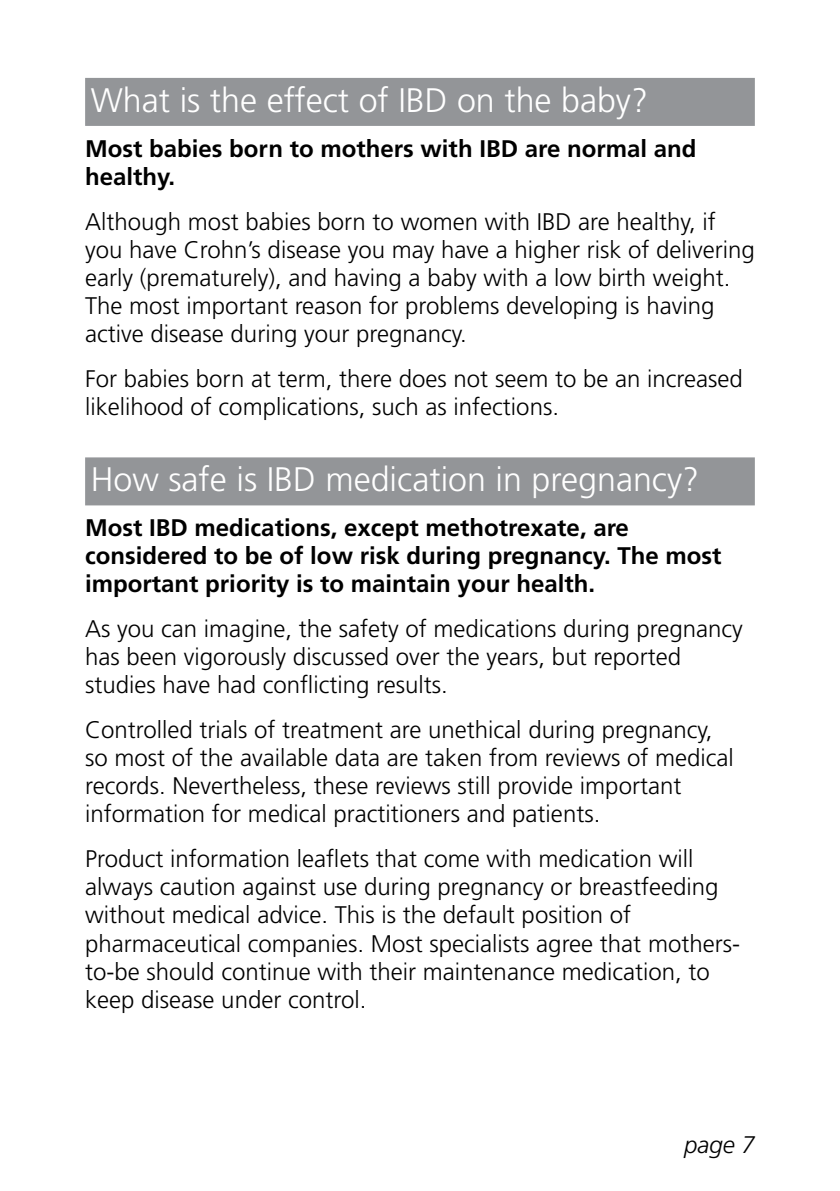
<style>
.page{position:relative;width:840px;height:1191px;background:#fff}
.page>*{position:absolute;margin:0;border:0;box-sizing:border-box;transform-origin:0 0}
.t1{font:300 34px "Frutiger";color:#fff}
.t2{font:300 24px/28px "Frutiger";color:#000}
.t3{font:700 24px/28px "Frutiger";color:#000}
.t4{font:italic 300 24px "Frutiger";color:#000}
</style>
<div class="page">
<div style="left:85px;top:78px;width:669px;height:48px;background:#939598"></div>
<div style="left:85px;top:457px;width:669px;height:48px;background:#939598"></div>
<h1 class="t1" style="left:91px;top:81px;width:558px">What is the effect of IBD on the baby?</h1>
<p class="t3" style="left:85px;top:134px;width:612px">Most babies born to mothers with IBD are normal and healthy.</p>
<p class="t2" style="left:85px;top:207px;width:671px">Although most babies born to women with IBD are healthy, if you have Crohn’s disease you may have a higher risk of delivering early (prematurely), and having a baby with a low birth weight.<br>The most important reason for problems developing is having active disease during your pregnancy.</p>
<p class="t2" style="left:85px;top:364px;width:659px">For babies born at term, there does not seem to be an increased likelihood of complications, such as infections.</p>
<h1 class="t1" style="left:91px;top:460px;width:609px">How safe is IBD medication in pregnancy?</h1>
<p class="t3" style="left:85px;top:514px;width:637px">Most IBD medications, except methotrexate, are considered to be of low risk during pregnancy. The most important priority is to maintain your health.</p>
<p class="t2" style="left:85px;top:615px;width:658px">As you can imagine, the safety of medications during pregnancy has been vigorously discussed over the years, but reported studies have had conflicting results.</p>
<p class="t2" style="left:85px;top:716px;width:650px">Controlled trials of treatment are unethical during pregnancy, so most of the available data are taken from reviews of medical records. Nevertheless, these reviews still provide important information for medical practitioners and patients.</p>
<p class="t2" style="left:85px;top:845px;width:656px">Product information leaflets that come with medication will always caution against use during pregnancy or breastfeeding without medical advice. This is the default position of pharmaceutical companies. Most specialists agree that mothers&shy;to-be should continue with their maintenance medication, to keep disease under control.</p>
<p class="t4" style="left:683px;top:1131px;width:72px">page 7</p>
</div>
